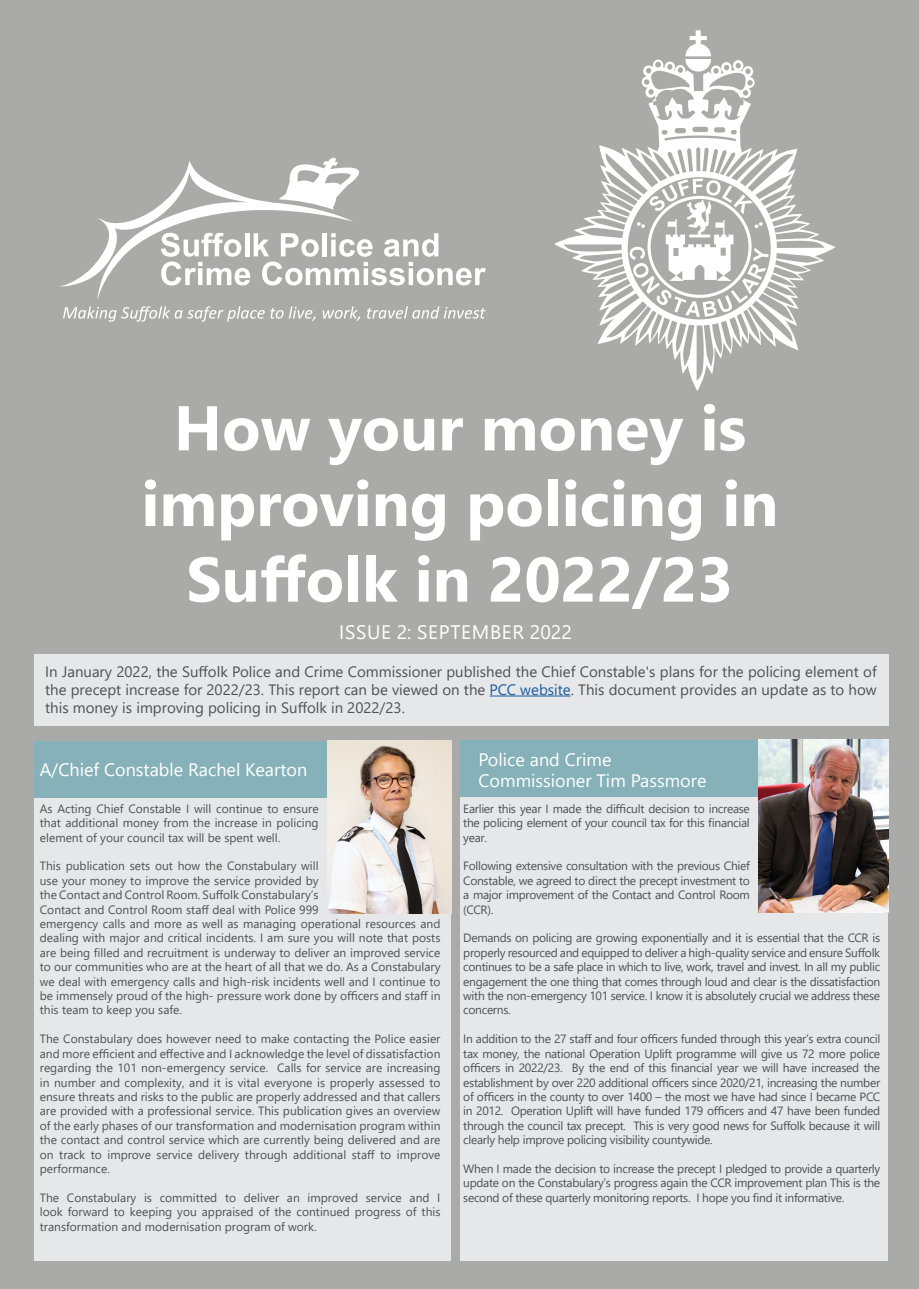
<style>
.page{position:relative;width:919px;height:1289px;background:#fff}
.page>*{position:absolute;margin:0;border:0;box-sizing:border-box;transform-origin:0 0}
.t1{font:700 63px/75.6px "Segoe UI";color:#fff;text-align:center}
.t2{font:19.5px "Segoe UI";letter-spacing:.035em;color:#fff}
.t3{font:18px "Segoe UI";color:#fff}
.t4{font:15px/18px "Segoe UI";color:#505052;text-align:justify}
.t5{font:12px/14.4px "Segoe UI";color:#505052;text-align:justify}
.s1{color:#175d9e}
</style>
<div class="page">
<div style="left:0;top:0;width:918px;height:1288px;background:#aaaba9"></div>
<svg style="left:554px;top:30px;width:281px;height:361px"></svg>
<svg style="left:59px;top:158px;width:427px;height:141px"></svg>
<svg style="left:63px;top:306px;width:220px;height:16px"></svg>
<svg style="left:289px;top:306px;width:26px;height:15px"></svg>
<svg style="left:322px;top:306px;width:38px;height:15px"></svg>
<svg style="left:367px;top:306px;width:118px;height:12px"></svg>
<div style="left:459px;top:751px;width:428px;height:509px;background:#e6e7e9"></div>
<div style="left:34px;top:741px;width:417px;height:519px;background:#e6e7e9"></div>
<div style="left:34px;top:741px;width:293px;height:56px;background:#86b1b8"></div>
<div style="left:459px;top:739px;width:410px;height:57px;background:#86b1b8"></div>
<img style="left:327px;top:741px;width:124px;height:172px">
<img style="left:758px;top:739px;width:130px;height:173px">
<div style="left:34px;top:654px;width:854px;height:71px;background:#e6e7e9"></div>
<hr style="left:489px;top:695px;width:81px;height:1px;background:#175d9e">
<p class="t1" style="left:141px;top:385px;width:638px">How your money is improving policing in<br>Suffolk in 2022/23</p>
<p class="t2" style="left:339px;top:614px;width:234px">ISSUE 2: SEPTEMBER 2022</p>
<p class="t4" style="left:45px;top:661px;width:833px">In January 2022, the Suffolk Police and Crime Commissioner published the Chief Constable's plans for the policing element of the precept increase for 2022/23. This report can be viewed on the <span class="s1">PCC website</span>. This document provides an update as to how this money is improving policing in Suffolk in 2022/23.</p>
<p class="t3" style="left:40px;top:752px;width:269px">A/Chief Constable Rachel Kearton</p>
<p class="t5" style="left:40px;top:800px;width:280px">As Acting Chief Constable I will continue to ensure that additional money from the increase in policing element of your council tax will be spent well.</p>
<p class="t5" style="left:40px;top:857px;width:402px;text-align:left">This publication sets out how the Constabulary will<br>use your money to improve the service provided by<br>the Contact and Control Room. Suffolk Constabulary’s<br>Contact and Control Room staff deal with Police 999<br>emergency calls and more as well as managing operational resources and dealing with major and critical incidents. I am sure you will note that posts are being filled and recruitment is underway to deliver an improved service to our communities who are at the heart of all that we do. As a Constabulary we deal with emergency calls and high-risk incidents well and I continue to be immensely proud of the high- pressure work done by officers and staff in this team to keep you safe.</p>
<p class="t5" style="left:40px;top:1030px;width:402px">The Constabulary does however need to make contacting the Police easier and more efficient and effective and I acknowledge the level of dissatisfaction regarding the 101 non-emergency service. Calls for service are increasing in number and complexity, and it is vital everyone is properly assessed to ensure threats and risks to the public are properly addressed and that callers are provided with a professional service. This publication gives an overview of the early phases of our transformation and modernisation program within the contact and control service which are currently being delivered and are on track to improve service delivery through additional staff to improve performance.</p>
<p class="t5" style="left:40px;top:1189px;width:402px">The Constabulary is committed to deliver an improved service and I look forward to keeping you appraised of the continued progress of this transformation and modernisation program of work.</p>
<p class="t3" style="left:478px;top:742px;width:134px">Police and Crime</p>
<p class="t3" style="left:478px;top:764px;width:229px">Commissioner Tim Passmore</p>
<p class="t5" style="left:463px;top:800px;width:288px">Earlier this year I made the difficult decision to increase the policing element of your council tax for this financial year.</p>
<p class="t5" style="left:463px;top:857px;width:288px">Following extensive consultation with the previous Chief Constable, we agreed to direct the precept investment to a major improvement of the Contact and Control Room (CCR).</p>
<p class="t5" style="left:463px;top:929px;width:418px">Demands on policing are growing exponentially and it is essential that the CCR is properly resourced and equipped to deliver a high-quality service and ensure Suffolk continues to be a safe place in which to live, work, travel and invest. In all my public engagement the one thing that comes through loud and clear is the dissatisfaction with the non-emergency 101 service. I know it is absolutely crucial we address these concerns.</p>
<p class="t5" style="left:463px;top:1030px;width:418px">In addition to the 27 staff and four officers funded through this year’s extra council tax money, the national Operation Uplift programme will give us 72 more police officers in 2022/23. By the end of this financial year we will have increased the establishment by over 220 additional officers since 2020/21, increasing the number of officers in the county to over 1400 – the most we have had since I became PCC in 2012. Operation Uplift will have funded 179 officers and 47 have been funded through the council tax precept. This is very good news for Suffolk because it will clearly help improve policing visibility countywide.</p>
<p class="t5" style="left:463px;top:1160px;width:418px">When I made the decision to increase the precept I pledged to provide a quarterly update on the Constabulary’s progress again the CCR improvement plan This is the second of these quarterly monitoring reports. I hope you find it informative.</p>
</div>
